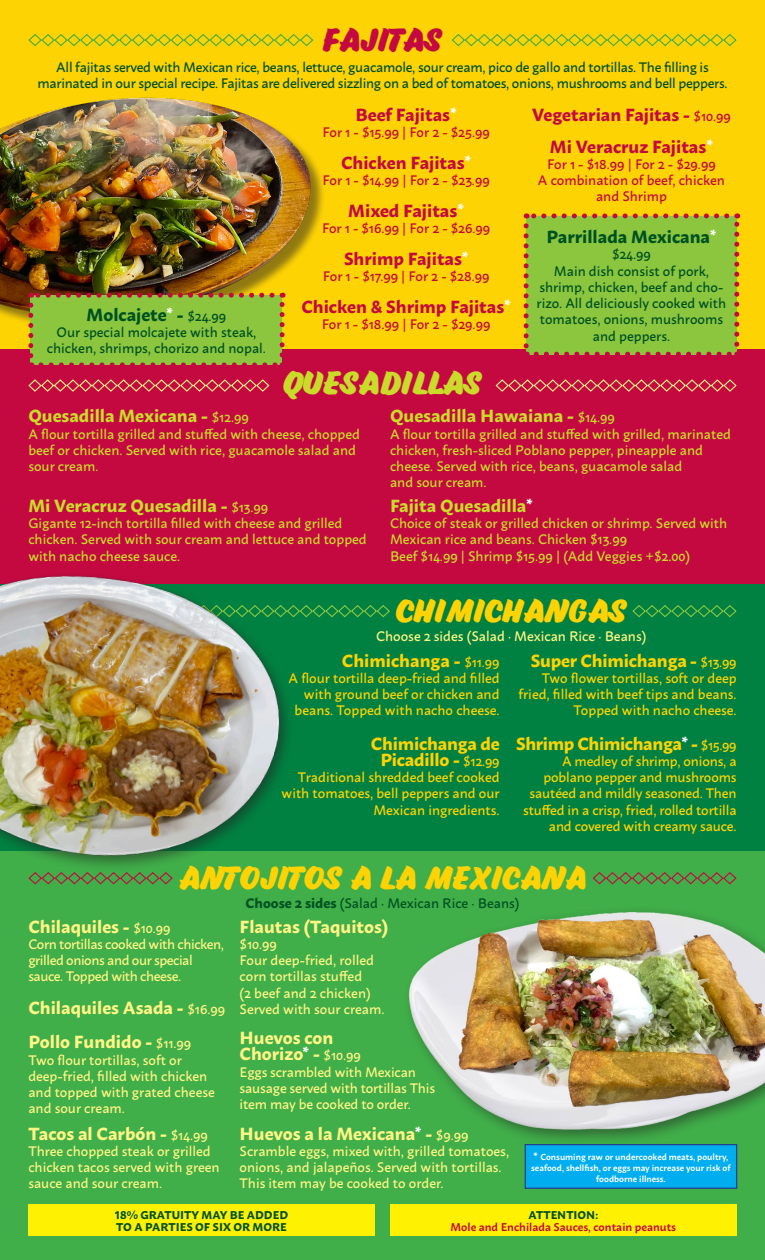
<style>
.page{position:relative;width:765px;height:1260px;background:#fff}
.page>*{position:absolute;margin:0;border:0;box-sizing:border-box;transform-origin:0 0}
.t1{font:30px "Eds Market Bold Slant";letter-spacing:.03em;color:#fed304}
.t2{font:30px "Eds Market Bold Slant";letter-spacing:.03em;color:#cadb2a}
.t3{font:30px "Eds Market Bold Slant";letter-spacing:.02em;color:#c40941}
.t4{font:700 17.5px/16.2px "Macho";color:#fff685}
.t5{font:700 17.5px "Macho";color:#c40941}
.t6{font:700 17.5px "Macho";letter-spacing:-.01em;color:#fed304}
.t7{font:700 17.5px "Macho";color:#cadb2a}
.t8{font:700 17.5px "Macho";color:#005122}
.t9{font:500 13.75px/16.2px "Macho";color:#cadb2a}
.t10{font:500 13.75px/16.2px "Macho";color:#fff685}
.t11{font:500 13.75px/16.2px "Macho";color:#fed304;text-align:right}
.t12{font:500 13.75px/16.2px "Macho";letter-spacing:-.02em;color:#005122;text-align:center}
.t13{font:500 13.75px/16.2px "Macho";color:#005122;text-align:center}
.t14{font:500 13.75px/16.2px "Macho";color:#c40941;text-align:center}
.t15{font:500 13.75px/16.2px "Macho";letter-spacing:-.03em;color:#fff685}
.t16{font:700 11.25px/12.5px "Macho";color:#005122}
.t17{font:600 11.25px "Macho";color:#c40941}
.t18{font:600 8.75px/11.2px "Macho";color:#fff;text-align:center}
.s1{color:#fff}
.s2{font-weight:500;font-size:13.75px}
.s3{font-weight:700}
.s4{font-weight:700;font-size:11.25px}
</style>
<div class="page">
<div style="left:0;top:849px;width:765px;height:411px;background:#40ae49"></div>
<div style="left:0;top:0;width:765px;height:349px;background:#fed304"></div>
<svg style="left:28px;top:34px;width:286px;height:13px"></svg>
<svg style="left:451px;top:34px;width:286px;height:13px"></svg>
<div style="left:0;top:349px;width:765px;height:235px;background:#c40941"></div>
<svg style="left:28px;top:379px;width:242px;height:13px"></svg>
<svg style="left:495px;top:379px;width:242px;height:13px"></svg>
<div style="left:0;top:584px;width:765px;height:267px;background:#008141"></div>
<svg style="left:294px;top:605px;width:96px;height:13px"></svg>
<svg style="left:632px;top:605px;width:105px;height:13px"></svg>
<svg style="left:28px;top:874px;width:145px;height:11px"></svg>
<svg style="left:592px;top:872px;width:145px;height:13px"></svg>
<img style="left:409px;top:911px;width:356px;height:230px">
<div style="left:525px;top:1145px;width:212px;height:43px;background:#00aeef"></div>
<div style="left:525px;top:1144px;width:212px;height:45px;border:1px solid #253f8e"></div>
<div style="left:390px;top:1205px;width:347px;height:31px;background:#fff101"></div>
<div style="left:28px;top:1205px;width:347px;height:31px;background:#fff101"></div>
<img style="left:0;top:97px;width:323px;height:225px">
<div style="left:0;top:571px;width:294px;height:301px;background:#231f20;opacity:.5"></div>
<img style="left:0;top:571px;width:285px;height:303px">
<div style="left:526px;top:216px;width:211px;height:138px;background:#8bc63e"></div>
<svg style="left:524px;top:226px;width:5px;height:128px"></svg>
<svg style="left:536px;top:352px;width:201px;height:3px"></svg>
<svg style="left:734px;top:213px;width:5px;height:131px"></svg>
<svg style="left:526px;top:213px;width:201px;height:5px"></svg>
<div style="left:31px;top:295px;width:251px;height:70px;background:#8bc63e"></div>
<svg style="left:28px;top:305px;width:5px;height:60px"></svg>
<svg style="left:41px;top:362px;width:241px;height:3px"></svg>
<svg style="left:280px;top:293px;width:5px;height:62px"></svg>
<svg style="left:31px;top:293px;width:241px;height:5px"></svg>
<p class="t3" style="left:323px;top:23px;width:121px">FAJITAS</p>
<p class="t12" style="left:37px;top:57px;width:692px">All fajitas served with Mexican rice, beans, lettuce, guacamole, sour cream, pico de gallo and tortillas. The filling is marinated in our special recipe. Fajitas are delivered sizzling on a bed of tomatoes, onions, mushrooms and bell peppers.</p>
<p class="t8" style="left:87px;top:299px;width:141px">Molcajete<span class="s1">*</span> - <span class="s2">$24.99</span></p>
<p class="t13" style="left:47px;top:322px;width:221px">Our special molcajete with steak, chicken, shrimps, chorizo and nopal.</p>
<p class="t5" style="left:356px;top:100px;width:103px">Beef Fajitas<span class="s1">*</span></p>
<p class="t14" style="left:323px;top:123px;width:169px">For 1 - $15.99 | For 2 - $25.99</p>
<p class="t5" style="left:341px;top:148px;width:132px">Chicken Fajitas<span class="s1">*</span></p>
<p class="t14" style="left:323px;top:171px;width:169px">For 1 - $14.99 | For 2 - $23.99</p>
<p class="t5" style="left:348px;top:196px;width:117px">Mixed Fajitas<span class="s1">*</span></p>
<p class="t14" style="left:322px;top:219px;width:170px">For 1 - $16.99 | For 2 - $26.99</p>
<p class="t5" style="left:344px;top:244px;width:126px">Shrimp Fajitas<span class="s1">*</span></p>
<p class="t14" style="left:323px;top:267px;width:168px">For 1 - $17.99 | For 2 - $28.99</p>
<p class="t5" style="left:301px;top:292px;width:211px">Chicken &amp; Shrimp Fajitas<span class="s1">*</span></p>
<p class="t14" style="left:322px;top:315px;width:170px">For 1 - $18.99 | For 2 - $29.99</p>
<p class="t2" style="left:284px;top:366px;width:201px">QUESADILLAS</p>
<p class="t5" style="left:532px;top:100px;width:200px">Vegetarian Fajitas - <span class="s2">$10.99</span></p>
<p class="t5" style="left:550px;top:131px;width:165px">Mi Veracruz Fajitas<span class="s1">*</span></p>
<p class="t14" style="left:547px;top:155px;width:170px">For 1 - $18.99 | For 2 - $29.99</p>
<p class="t14" style="left:538px;top:171px;width:189px">A combination of beef, chicken and Shrimp</p>
<p class="t8" style="left:546px;top:221px;width:172px">Parrillada Mexicana<span class="s1">*</span></p>
<p class="t12" style="left:612px;top:245px;width:40px">$24.99</p>
<p class="t13" style="left:537px;top:261px;width:191px">Main dish consist of pork, shrimp, chicken, beef and cho&shy;rizo. All deliciously cooked with tomatoes, onions, mushrooms and peppers.</p>
<p class="t7" style="left:28px;top:400px;width:222px">Quesadilla Mexicana - <span class="s2">$12.99</span></p>
<p class="t9" style="left:28px;top:424px;width:333px">A flour tortilla grilled and stuffed with cheese, chopped beef or chicken. Served with rice, guacamole salad and sour cream.</p>
<p class="t7" style="left:28px;top:490px;width:241px">Mi Veracruz Quesadilla - <span class="s2">$13.99</span></p>
<p class="t9" style="left:28px;top:514px;width:340px">Gigante 12-inch tortilla filled with cheese and grilled chicken. Served with sour cream and lettuce and topped with nacho cheese sauce.</p>
<p class="t7" style="left:390px;top:400px;width:226px">Quesadilla Hawaiana - <span class="s2">$14.99</span></p>
<p class="t9" style="left:390px;top:424px;width:342px">A flour tortilla grilled and stuffed with grilled, marinated chicken, fresh-sliced Poblano pepper, pineapple and cheese. Served with rice, beans, guacamole salad<br>and sour cream.</p>
<p class="t7" style="left:390px;top:490px;width:144px">Fajita Quesadilla<span class="s1">*</span></p>
<p class="t9" style="left:390px;top:514px;width:339px">Choice of steak or grilled chicken or shrimp. Served with<br>Mexican rice and beans. Chicken $13.99</p>
<p class="t9" style="left:390px;top:546px;width:302px">Beef $14.99 | Shrimp $15.99 | (Add Veggies +$2.00)</p>
<p class="t1" style="left:396px;top:594px;width:234px">CHIMICHANGAS</p>
<p class="t6" style="left:530px;top:645px;width:208px">Super Chimichanga - <span class="s2">$13.99</span></p>
<p class="t11" style="left:519px;top:669px;width:220px">Two flower tortillas, soft or deep fried, filled with beef tips and beans.<br>Topped with nacho cheese.</p>
<p class="t10" style="left:376px;top:627px;width:272px">Choose 2 sides (Salad · Mexican Rice · Beans)</p>
<p class="t6" style="left:342px;top:645px;width:159px">Chimichanga - <span class="s2">$11.99</span></p>
<p class="t11" style="left:289px;top:669px;width:213px">A flour tortilla deep-fried and filled with ground beef or chicken and beans. Topped with nacho cheese.</p>
<p class="t6" style="left:371px;top:728px;width:130px">Chimichanga de</p>
<p class="t6" style="left:380px;top:744px;width:121px">Picadillo - <span class="s2">$12.99</span></p>
<p class="t11" style="left:282px;top:768px;width:220px">Traditional shredded beef cooked with tomatoes, bell peppers and our<br>Mexican ingredients.</p>
<p class="t6" style="left:516px;top:728px;width:222px">Shrimp Chimichanga<span class="s1">*</span> - <span class="s2">$15.99</span></p>
<p class="t11" style="left:523px;top:752px;width:215px">A medley of shrimp, onions, a poblano pepper and mushrooms sautéed and mildly seasoned. Then stuffed in a crisp, fried, rolled tortilla and covered with creamy sauce.</p>
<p class="t1" style="left:179px;top:862px;width:408px">ANTOJITOS A LA MEXICANA</p>
<p class="t4" style="left:240px;top:917px;width:150px">Flautas (Taquitos)</p>
<p class="t10" style="left:240px;top:935px;width:39px">$10.99</p>
<p class="t10" style="left:240px;top:951px;width:146px">Four deep-fried, rolled corn tortillas stuffed<br>(2 beef and 2 chicken)<br>Served with sour cream.</p>
<p class="t4" style="left:240px;top:1028px;width:123px">Huevos con<br>Chorizo<span class="s1">*</span> - <span class="s2">$10.99</span></p>
<p class="t10" style="left:240px;top:1062px;width:197px">Eggs scrambled with Mexican sausage served with tortillas This item may be cooked to order.</p>
<p class="t13" style="left:246px;top:893px;width:275px"><span class="s3">Choose 2 sides</span> (Salad · Mexican Rice · Beans)</p>
<p class="t4" style="left:28px;top:917px;width:144px">Chilaquiles - <span class="s2">$10.99</span></p>
<p class="t15" style="left:28px;top:935px;width:197px">Corn tortillas cooked with chicken, grilled onions and our special sauce. Topped with cheese.</p>
<p class="t4" style="left:28px;top:998px;width:198px">Chilaquiles Asada - <span class="s2">$16.99</span></p>
<p class="t4" style="left:28px;top:1032px;width:164px">Pollo Fundido - <span class="s2">$11.99</span></p>
<p class="t10" style="left:28px;top:1050px;width:188px">Two flour tortillas, soft or deep-fried, filled with chicken and topped with grated cheese and sour cream.</p>
<p class="t4" style="left:28px;top:1123px;width:181px">Tacos al Carbón - <span class="s2">$14.99</span></p>
<p class="t10" style="left:28px;top:1141px;width:193px">Three chopped steak or grilled chicken tacos served with green sauce and sour cream.</p>
<p class="t4" style="left:240px;top:1123px;width:230px">Huevos a la Mexicana<span class="s1">*</span> - <span class="s2">$9.99</span></p>
<p class="t10" style="left:240px;top:1141px;width:271px">Scramble eggs, mixed with, grilled tomatoes, onions, and jalapeños. Served with tortillas.<br>This item may be cooked to order.</p>
<p class="t18" style="left:531px;top:1150px;width:201px"><span class="s4">*</span> Consuming raw or undercooked meats, poultry, seafood, shellfish, or eggs may increase your risk of foodborne illness.</p>
<p class="t16" style="left:115px;top:1207px;width:175px">18% GRATUITY MAY BE ADDED<br>TO A PARTIES OF SIX OR MORE</p>
<p class="t16" style="left:529px;top:1207px;width:71px">ATTENTION:</p>
<p class="t17" style="left:451px;top:1217px;width:227px">Mole and Enchilada Sauces, contain peanuts</p>
</div>
